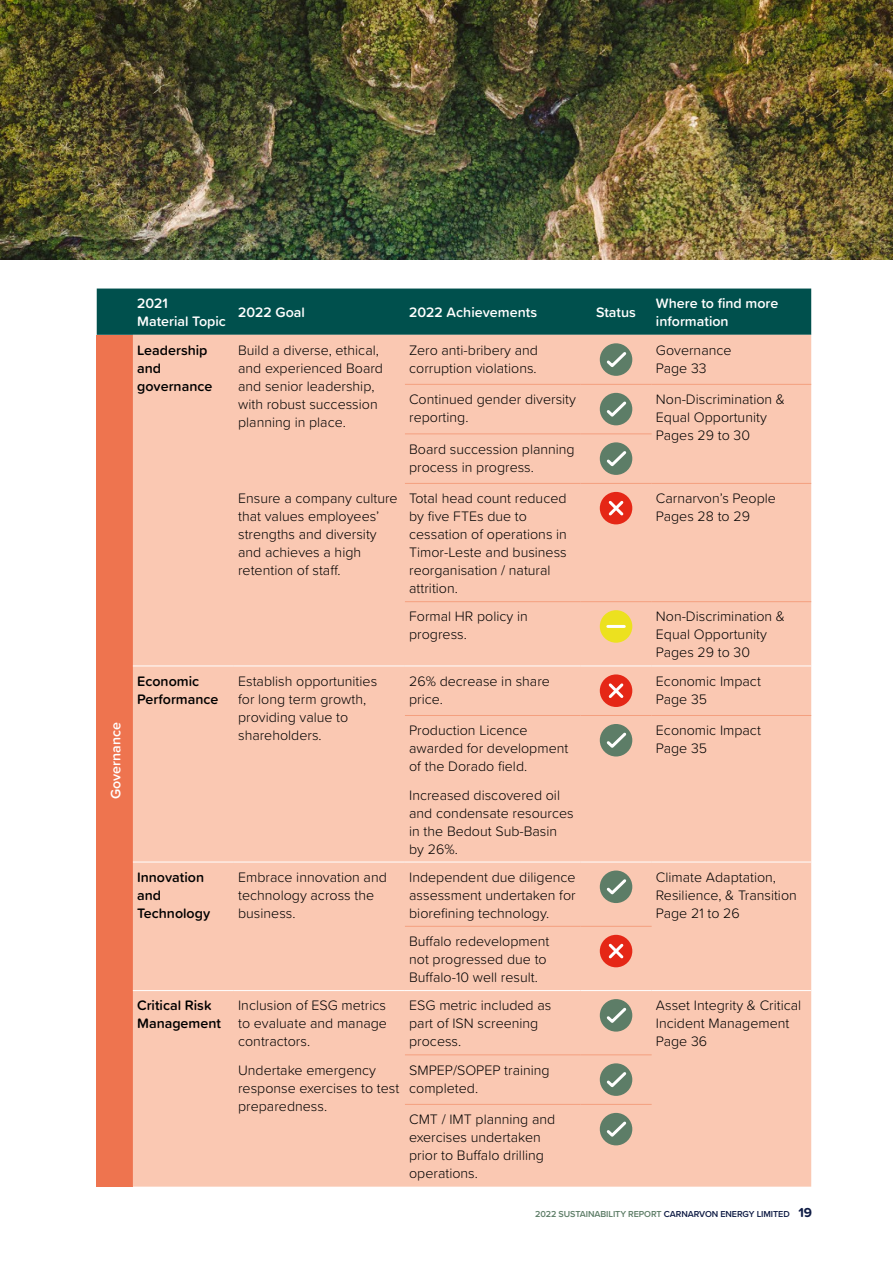
<style>
.page{position:relative;width:893px;height:1263px;background:#fff}
.page>*{position:absolute;margin:0;border:0;box-sizing:border-box;transform-origin:0 0}
.t1{font:300 14.25px/18px "Proxima Soft";color:#000}
.t2{font:600 14.25px/18px "Proxima Soft";color:#000}
.t3{font:600 14.25px/18px "Proxima Soft";color:#fff}
.t4{font:600 9px "Proxima Nova";letter-spacing:-.01em;color:#5d7d67}
.s1{color:#0f1c45}
.s2{font-family:"Proxima Soft";font-weight:700;font-size:13.5px;color:#0f1c45}
</style>
<div class="page">
<div style="left:97px;top:289px;width:714px;height:46px;background:#00504d"></div>
<div style="left:97px;top:335px;width:36px;height:852px;background:#ee744f"></div>
<div style="left:133px;top:335px;width:678px;height:852px;background:#fac8b2"></div>
<hr style="left:133px;top:990px;width:101px;height:1px;background:#fff">
<hr style="left:234px;top:990px;width:171px;height:1px;background:#fff">
<hr style="left:405px;top:990px;width:175px;height:1px;background:#fff">
<hr style="left:580px;top:990px;width:72px;height:1px;background:#fff">
<hr style="left:652px;top:990px;width:159px;height:1px;background:#fff">
<hr style="left:133px;top:862px;width:101px;height:1px;background:#fff">
<hr style="left:234px;top:862px;width:171px;height:1px;background:#fff">
<hr style="left:580px;top:862px;width:72px;height:1px;background:#fff">
<hr style="left:652px;top:862px;width:159px;height:1px;background:#fff">
<hr style="left:405px;top:862px;width:175px;height:1px;background:#fff">
<hr style="left:133px;top:666px;width:101px;height:1px;background:#fff">
<hr style="left:234px;top:666px;width:171px;height:1px;background:#fff">
<hr style="left:405px;top:666px;width:175px;height:1px;background:#fff">
<hr style="left:652px;top:666px;width:159px;height:1px;background:#fff">
<hr style="left:580px;top:666px;width:72px;height:1px;background:#fff">
<hr style="left:405px;top:384px;width:175px;height:1px;background:#f4a07f">
<hr style="left:580px;top:384px;width:72px;height:1px;background:#f4a07f">
<hr style="left:652px;top:384px;width:159px;height:1px;background:#f4a07f">
<hr style="left:405px;top:433px;width:175px;height:1px;background:#f4a07f">
<hr style="left:580px;top:433px;width:72px;height:1px;background:#f4a07f">
<hr style="left:405px;top:483px;width:175px;height:1px;background:#f4a07f">
<hr style="left:580px;top:483px;width:72px;height:1px;background:#f4a07f">
<hr style="left:652px;top:483px;width:159px;height:1px;background:#f4a07f">
<hr style="left:405px;top:601px;width:175px;height:1px;background:#f4a07f">
<hr style="left:580px;top:601px;width:72px;height:1px;background:#f4a07f">
<hr style="left:652px;top:601px;width:159px;height:1px;background:#f4a07f">
<hr style="left:405px;top:715px;width:175px;height:1px;background:#f4a07f">
<hr style="left:580px;top:715px;width:72px;height:1px;background:#f4a07f">
<hr style="left:652px;top:715px;width:159px;height:1px;background:#f4a07f">
<hr style="left:405px;top:926px;width:175px;height:1px;background:#f4a07f">
<hr style="left:580px;top:926px;width:72px;height:1px;background:#f4a07f">
<hr style="left:405px;top:1054px;width:175px;height:1px;background:#f4a07f">
<hr style="left:580px;top:1054px;width:72px;height:1px;background:#f4a07f">
<hr style="left:405px;top:1104px;width:175px;height:1px;background:#f4a07f">
<hr style="left:580px;top:1104px;width:72px;height:1px;background:#f4a07f">
<div style="left:600px;top:343px;width:32px;height:33px;background:#5d7d67;border-radius:50%"></div>
<svg style="left:607px;top:349px;width:22px;height:21px"></svg>
<div style="left:600px;top:393px;width:32px;height:32px;background:#5d7d67;border-radius:50%"></div>
<svg style="left:606px;top:401px;width:21px;height:16px"></svg>
<div style="left:600px;top:442px;width:32px;height:33px;background:#5d7d67;border-radius:50%"></div>
<svg style="left:606px;top:448px;width:23px;height:21px"></svg>
<div style="left:600px;top:492px;width:32px;height:32px;background:#e52716;border-radius:50%"></div>
<svg style="left:608px;top:500px;width:16px;height:16px"></svg>
<div style="left:600px;top:610px;width:32px;height:33px;background:#ece11f;border-radius:50%"></div>
<hr style="left:608px;top:625px;width:16px;height:3px;background:#fff">
<div style="left:600px;top:674px;width:32px;height:33px;background:#e52716;border-radius:50%"></div>
<svg style="left:608px;top:683px;width:16px;height:15px"></svg>
<div style="left:600px;top:724px;width:32px;height:32px;background:#5d7d67;border-radius:50%"></div>
<svg style="left:606px;top:732px;width:21px;height:16px"></svg>
<div style="left:600px;top:870px;width:32px;height:33px;background:#5d7d67;border-radius:50%"></div>
<svg style="left:606px;top:876px;width:23px;height:19px"></svg>
<div style="left:600px;top:935px;width:32px;height:32px;background:#e52716;border-radius:50%"></div>
<svg style="left:608px;top:943px;width:16px;height:16px"></svg>
<div style="left:600px;top:999px;width:32px;height:32px;background:#5d7d67;border-radius:50%"></div>
<svg style="left:606px;top:1005px;width:23px;height:18px"></svg>
<div style="left:600px;top:1063px;width:32px;height:33px;background:#5d7d67;border-radius:50%"></div>
<svg style="left:606px;top:1069px;width:23px;height:21px"></svg>
<div style="left:600px;top:1113px;width:32px;height:32px;background:#5d7d67;border-radius:50%"></div>
<svg style="left:606px;top:1121px;width:21px;height:16px"></svg>
<img style="left:0;top:0;width:893px;height:259px">
<p class="t3" style="left:106px;top:799px;width:79px;rotate:-90deg">Governance</p>
<p class="t3" style="left:137px;top:294px;width:90px">2021<br>Material Topic</p>
<p class="t3" style="left:238px;top:303px;width:68px">2022 Goal</p>
<p class="t3" style="left:409px;top:303px;width:129px">2022 Achievements</p>
<p class="t3" style="left:596px;top:303px;width:41px">Status</p>
<p class="t3" style="left:656px;top:294px;width:124px">Where to find more information</p>
<p class="t2" style="left:137px;top:340px;width:77px">Leadership and governance</p>
<p class="t1" style="left:238px;top:340px;width:146px">Build a diverse, ethical, and experienced Board and senior leadership, with robust succession planning in place.</p>
<p class="t1" style="left:409px;top:340px;width:130px">Zero anti-bribery and corruption violations.</p>
<p class="t1" style="left:656px;top:340px;width:77px">Governance<br>Page 33</p>
<p class="t1" style="left:409px;top:390px;width:168px">Continued gender diversity reporting.</p>
<p class="t1" style="left:656px;top:390px;width:131px">Non-Discrimination &amp;<br>Equal Opportunity<br>Pages 29 to 30</p>
<p class="t1" style="left:409px;top:439px;width:167px">Board succession planning process in progress.</p>
<p class="t1" style="left:238px;top:489px;width:161px">Ensure a company culture that values employees’ strengths and diversity and achieves a high retention of staff.</p>
<p class="t1" style="left:409px;top:489px;width:159px">Total head count reduced by five FTEs due to cessation of operations in<br>Timor-Leste and business reorganisation / natural attrition.</p>
<p class="t1" style="left:656px;top:489px;width:122px">Carnarvon’s People<br>Pages 28 to 29</p>
<p class="t1" style="left:409px;top:607px;width:120px">Formal HR policy in progress.</p>
<p class="t1" style="left:656px;top:607px;width:131px">Non-Discrimination &amp;<br>Equal Opportunity<br>Pages 29 to 30</p>
<p class="t2" style="left:137px;top:671px;width:83px">Economic<br>Performance</p>
<p class="t1" style="left:238px;top:671px;width:141px">Establish opportunities for long term growth, providing value to shareholders.</p>
<p class="t1" style="left:409px;top:671px;width:142px">26% decrease in share price.</p>
<p class="t1" style="left:656px;top:671px;width:106px">Economic Impact<br>Page 35</p>
<p class="t1" style="left:409px;top:721px;width:161px">Production Licence awarded for development of the Dorado field.</p>
<p class="t1" style="left:656px;top:721px;width:106px">Economic Impact<br>Page 35</p>
<p class="t1" style="left:409px;top:785px;width:166px">Increased discovered oil and condensate resources in the Bedout Sub-Basin by 26%.</p>
<p class="t2" style="left:137px;top:867px;width:75px">Innovation and<br>Technology</p>
<p class="t1" style="left:238px;top:867px;width:150px">Embrace innovation and technology across the business.</p>
<p class="t1" style="left:409px;top:867px;width:168px;text-align:justify">Independent due diligence assessment undertaken for biorefining technology.</p>
<p class="t1" style="left:656px;top:867px;width:142px">Climate Adaptation,<br>Resilience, &amp; Transition<br>Page 21 to 26</p>
<p class="t1" style="left:409px;top:931px;width:142px">Buffalo redevelopment not progressed due to<br>Buffalo-10 well result.</p>
<p class="t2" style="left:137px;top:996px;width:85px">Critical Risk<br>Management</p>
<p class="t1" style="left:238px;top:996px;width:150px;text-align:justify">Inclusion of ESG metrics to evaluate and manage contractors.</p>
<p class="t1" style="left:409px;top:996px;width:144px">ESG metric included as part of ISN screening process.</p>
<p class="t1" style="left:656px;top:996px;width:147px">Asset Integrity &amp; Critical<br>Incident Management<br>Page 36</p>
<p class="t1" style="left:238px;top:1060px;width:163px">Undertake emergency response exercises to test preparedness.</p>
<p class="t1" style="left:409px;top:1060px;width:142px">SMPEP/SOPEP training completed.</p>
<p class="t1" style="left:409px;top:1109px;width:148px">CMT / IMT planning and exercises undertaken prior to Buffalo drilling operations.</p>
<p class="t4" style="left:535px;top:1207px;width:279px">2022 SUSTAINABILITY REPORT <span class="s1">CARNARVON ENERGY LIMITED</span> <span class="s2">19</span></p>
</div>
